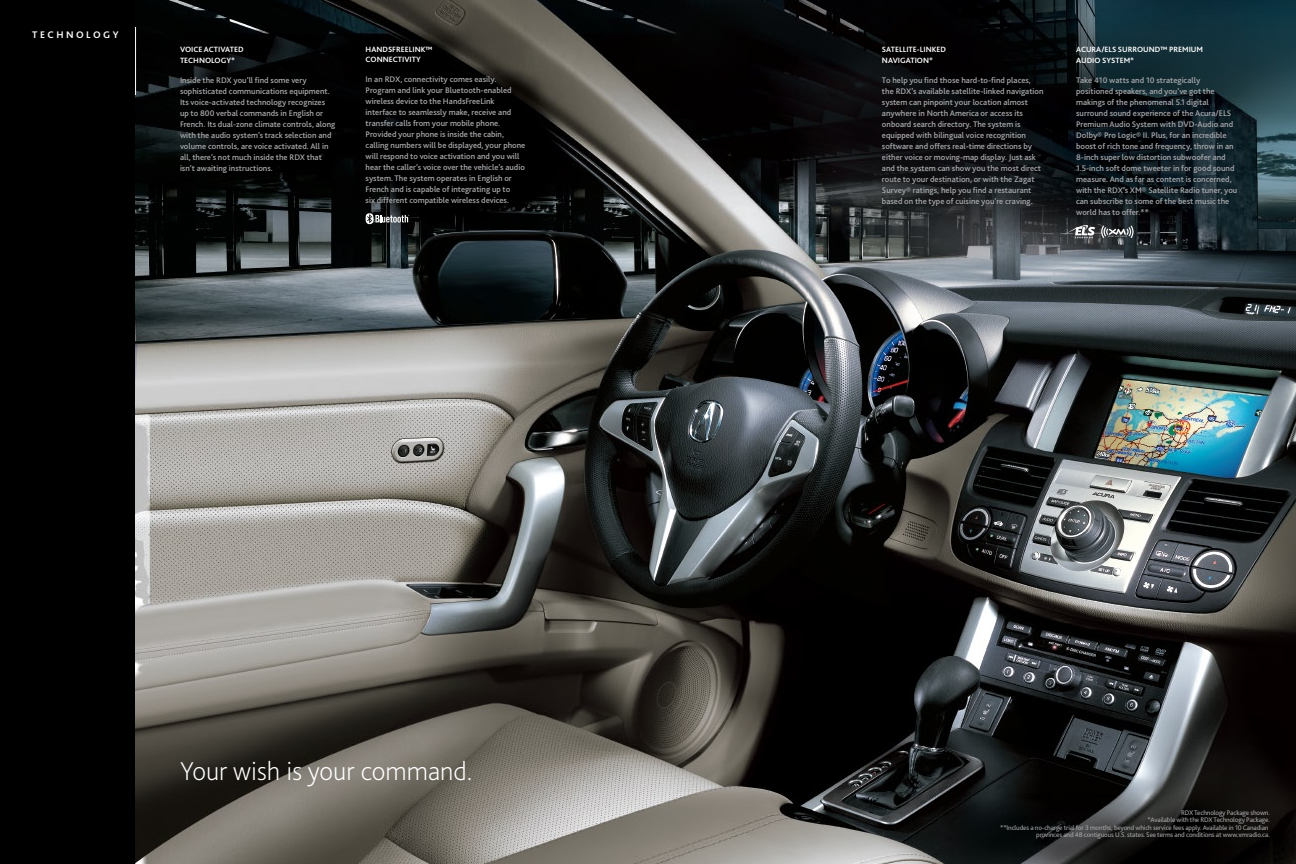
<style>
.page{position:relative;width:1296px;height:864px;background:#fff}
.page>*{position:absolute;margin:0;border:0;box-sizing:border-box;transform-origin:0 0}
.t1{font:200 27px "Bliss 2";color:#fff}
.t2{font:700 10px "Bliss 2";letter-spacing:.25em;color:#fff}
.t3{font:500 8.5px/11px "Bliss 2";color:#a8a9ac}
.t4{font:700 8px/11px "Bliss 2";color:#fff}
.t5{font:7px/7.5px "Bliss 2";letter-spacing:-.02em;color:#a8a9ac;text-align:right}
</style>
<div class="page">
<img style="left:135px;top:0;width:1161px;height:864px">
<div style="left:0;top:0;width:135px;height:864px;background:#000"></div>
<hr style="left:135px;top:27px;width:1px;height:68px;background:#fff">
<svg style="left:366px;top:213px;width:43px;height:11px"></svg>
<svg style="left:1064px;top:225px;width:31px;height:13px"></svg>
<svg style="left:1101px;top:226px;width:33px;height:12px"></svg>
<p class="t2" style="left:32px;top:28px;width:88px">TECHNOLOGY</p>
<p class="t4" style="left:180px;top:44px;width:65px">VOICE ACTIVATED<br>TECHNOLOGY*</p>
<p class="t3" style="left:180px;top:75px;width:157px">Inside the RDX you’ll find some very sophisticated communications equipment.<br>Its voice-activated technology recognizes up to 800 verbal commands in English or French. Its dual-zone climate controls, along with the audio system’s track selection and volume controls, are voice activated. All in all, there’s not much inside the RDX that isn’t awaiting instructions.</p>
<p class="t4" style="left:366px;top:45px;width:68px;line-height:9.6px">HANDSFREELINK™<br>CONNECTIVITY</p>
<p class="t3" style="left:366px;top:73px;width:161px">In an RDX, connectivity comes easily.<br>Program and link your Bluetooth-enabled wireless device to the HandsFreeLink interface to seamlessly make, receive and transfer calls from your mobile phone.<br>Provided your phone is inside the cabin, calling numbers will be displayed, your phone will respond to voice activation and you will hear the caller’s voice over the vehicle’s audio system. The system operates in English or French and is capable of integrating up to<br>six different compatible wireless devices.</p>
<h1 class="t1" style="left:180px;top:755px;width:294px">Your wish is your command.</h1>
<p class="t4" style="left:882px;top:44px;width:66px">SATELLITE-LINKED<br>NAVIGATION*</p>
<p class="t3" style="left:882px;top:75px;width:163px">To help you find those hard-to-find places, the RDX’s available satellite-linked navigation system can pinpoint your location almost anywhere in North America or access its onboard search directory. The system is equipped with bilingual voice recognition software and offers real-time directions by either voice or moving-map display. Just ask and the system can show you the most direct route to your destination, or with the Zagat Survey® ratings, help you find a restaurant based on the type of cuisine you’re craving.</p>
<p class="t4" style="left:1076px;top:44px;width:128px">ACURA/ELS SURROUND™ PREMIUM<br>AUDIO SYSTEM*</p>
<p class="t3" style="left:1076px;top:75px;width:163px">Take 410 watts and 10 strategically positioned speakers, and you’ve got the makings of the phenomenal 5.1 digital surround sound experience of the Acura/ELS Premium Audio System with DVD-Audio and Dolby® Pro Logic® II. Plus, for an incredible boost of rich tone and frequency, throw in an 8-inch super low distortion subwoofer and 1.5-inch soft dome tweeter in for good sound measure. And as far as content is concerned, with the RDX’s XM® Satellite Radio tuner, you can subscribe to some of the best music the world has to offer.**</p>
<p class="t5" style="left:1000px;top:809px;width:271px">RDX Technology Package shown.<br>*Available with the RDX Technology Package.<br>**Includes a no-charge trial for 3 months, beyond which service fees apply. Available in 10 Canadian provinces and 48 contiguous U.S. states. See terms and conditions at www.xmradio.ca.</p>
</div>
